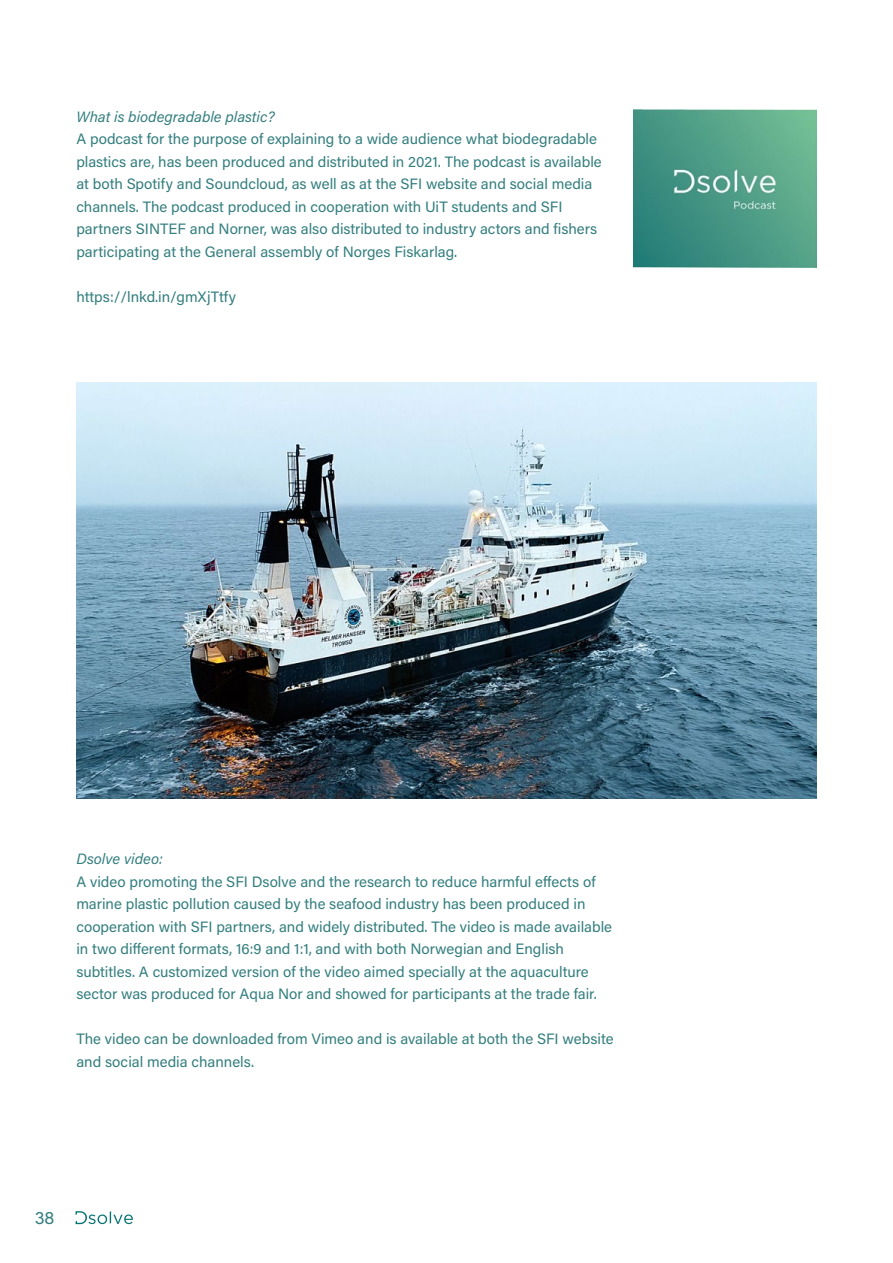
<style>
.page{position:relative;width:893px;height:1263px;background:#fff}
.page>*{position:absolute;margin:0;border:0;box-sizing:border-box;transform-origin:0 0}
.t1{font:18px "Acumin Pro";color:#347e7e}
.t2{font:15px/22.5px "Acumin Pro";color:#347e7e}
.t3{font:italic 15px "Acumin Pro";color:#347e7e}
</style>
<div class="page">
<svg style="left:76px;top:1211px;width:57px;height:13px"></svg>
<img style="left:634px;top:110px;width:182px;height:157px">
<img style="left:77px;top:382px;width:739px;height:417px">
<p class="t3" style="left:76px;top:106px;width:200px">What is biodegradable plastic?</p>
<p class="t2" style="left:76px;top:127px;width:527px">A podcast for the purpose of explaining to a wide audience what biodegradable plastics are, has been produced and distributed in 2021. The podcast is available at both Spotify and Soundcloud, as well as at the SFI website and social media channels. The podcast produced in cooperation with UiT students and SFI partners SINTEF and Norner, was also distributed to industry actors and fishers participating at the General assembly of Norges Fiskarlag.</p>
<p class="t2" style="left:76px;top:284px;width:161px">https://lnkd.in/gmXjTtfy</p>
<p class="t3" style="left:76px;top:848px;width:88px">Dsolve video:</p>
<p class="t2" style="left:76px;top:869px;width:537px">A video promoting the SFI Dsolve and the research to reduce harmful effects of marine plastic pollution caused by the seafood industry has been produced in cooperation with SFI partners, and widely distributed. The video is made available in two different formats, 16:9 and 1:1, and with both Norwegian and English subtitles. A customized version of the video aimed specially at the aquaculture sector was produced for Aqua Nor and showed for participants at the trade fair.</p>
<p class="t2" style="left:76px;top:1027px;width:539px">The video can be downloaded from Vimeo and is available at both the SFI website and social media channels.</p>
<p class="t1" style="left:35px;top:1205px;width:21px">38</p>
</div>
